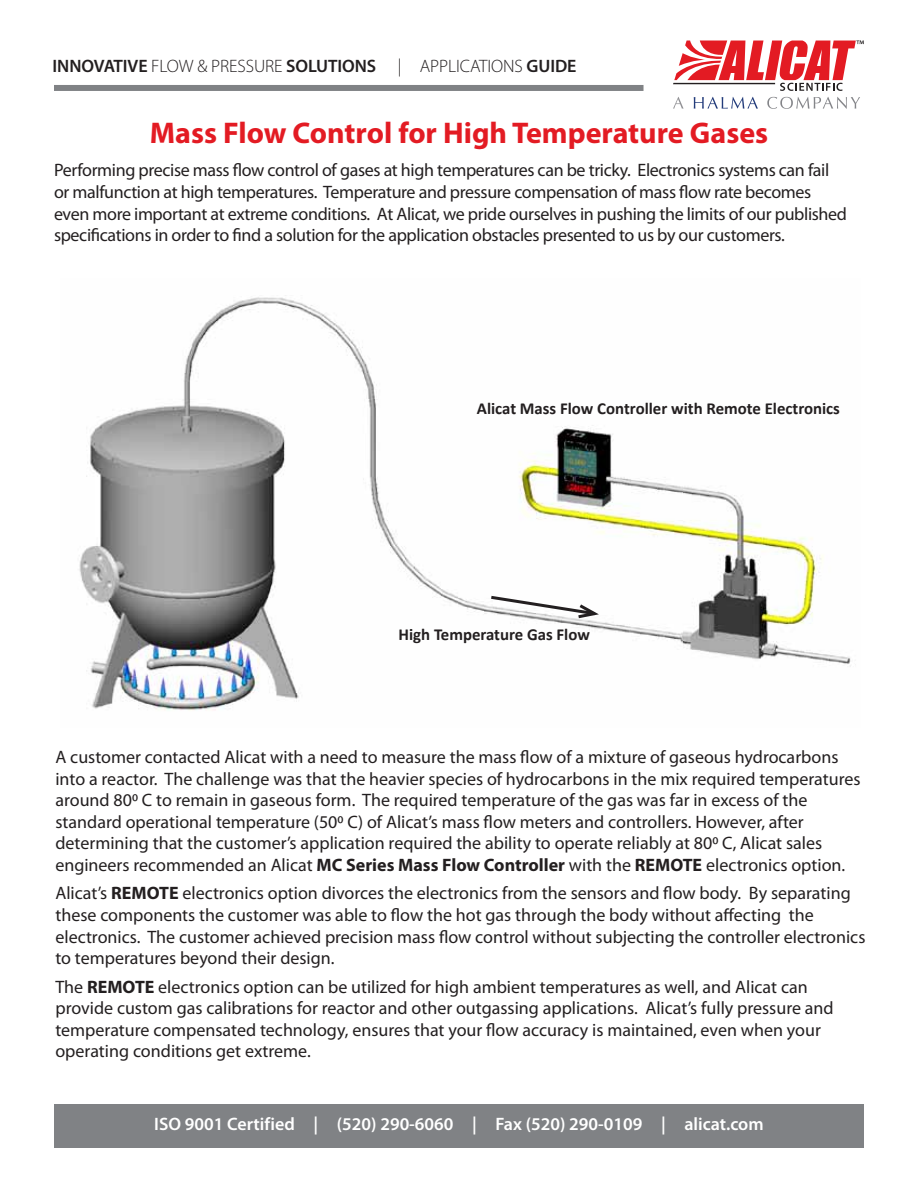
<style>
.page{position:relative;width:918px;height:1188px;background:#fff}
.page>*{position:absolute;margin:0;border:0;box-sizing:border-box;transform-origin:0 0}
.t1{font:700 30px "Myriad Pro";color:#e31b23}
.t2{font:18px/21.6px "Myriad Pro";color:#231f20}
.t3{font:18px/21.6px "Myriad Pro";letter-spacing:-.02em;color:#231f20}
.t4{font:600 18px "Myriad Pro";color:#fff}
.t5{font:300 18px "Myriad Pro";letter-spacing:-.005em;color:#231f20}
.t6{font:700 16.8px "Calibri";color:#231f20}
.s1{font-weight:600}
.s2{font-weight:700}
</style>
<div class="page">
<svg style="left:673px;top:40px;width:191px;height:51px"></svg>
<div style="left:54px;top:85px;width:590px;height:6px;background:#808285"></div>
<div style="left:54px;top:1104px;width:810px;height:44px;background:#808285"></div>
<svg style="left:673px;top:97px;width:11px;height:12px"></svg>
<svg style="left:694px;top:97px;width:64px;height:12px"></svg>
<svg style="left:767px;top:97px;width:93px;height:12px"></svg>
<img style="left:79px;top:295px;width:772px;height:415px">
<svg style="left:488px;top:594px;width:115px;height:26px"></svg>
<p class="t5" style="left:53px;top:55px;width:525px"><span class="s1">INNOVATIVE</span> FLOW &amp; PRESSURE <span class="s1">SOLUTIONS</span> | APPLICATIONS <span class="s1">GUIDE</span></p>
<h1 class="t1" style="left:150px;top:114px;width:620px">Mass Flow Control for High Temperature Gases</h1>
<p class="t3" style="left:54px;top:159px;width:795px">Performing precise mass flow control of gases at high temperatures can be tricky. Electronics systems can fail or malfunction at high temperatures. Temperature and pressure compensation of mass flow rate becomes even more important at extreme conditions. At Alicat, we pride ourselves in pushing the limits of our published specifications in order to find a solution for the application obstacles presented to us by our customers.</p>
<p class="t6" style="left:477px;top:398px;width:365px">Alicat Mass Flow Controller with Remote Electronics</p>
<p class="t6" style="left:399px;top:624px;width:193px">High Temperature Gas Flow</p>
<p class="t2" style="left:55px;top:746px;width:807px">A customer contacted Alicat with a need to measure the mass flow of a mixture of gaseous hydrocarbons into a reactor. The challenge was that the heavier species of hydrocarbons in the mix required temperatures around 800 C to remain in gaseous form. The required temperature of the gas was far in excess of the standard operational temperature (500 C) of Alicat’s mass flow meters and controllers. However, after determining that the customer’s application required the ability to operate reliably at 800 C, Alicat sales engineers recommended an Alicat <span class="s2">MC Series Mass Flow Controller</span> with the <span class="s2">REMOTE</span> electronics option.</p>
<p class="t2" style="left:55px;top:882px;width:812px">Alicat’s <span class="s2">REMOTE</span> electronics option divorces the electronics from the sensors and flow body. By separating these components the customer was able to flow the hot gas through the body without affecting the electronics. The customer achieved precision mass flow control without subjecting the controller electronics to temperatures beyond their design.</p>
<p class="t2" style="left:55px;top:975px;width:780px">The <span class="s2">REMOTE</span> electronics option can be utilized for high ambient temperatures as well, and Alicat can provide custom gas calibrations for reactor and other outgassing applications. Alicat’s fully pressure and temperature compensated technology, ensures that your flow accuracy is maintained, even when your operating conditions get extreme.</p>
<p class="t4" style="left:154px;top:1113px;width:611px">ISO 9001 Certified | (520) 290-6060 | Fax (520) 290-0109 | alicat.com</p>
</div>
